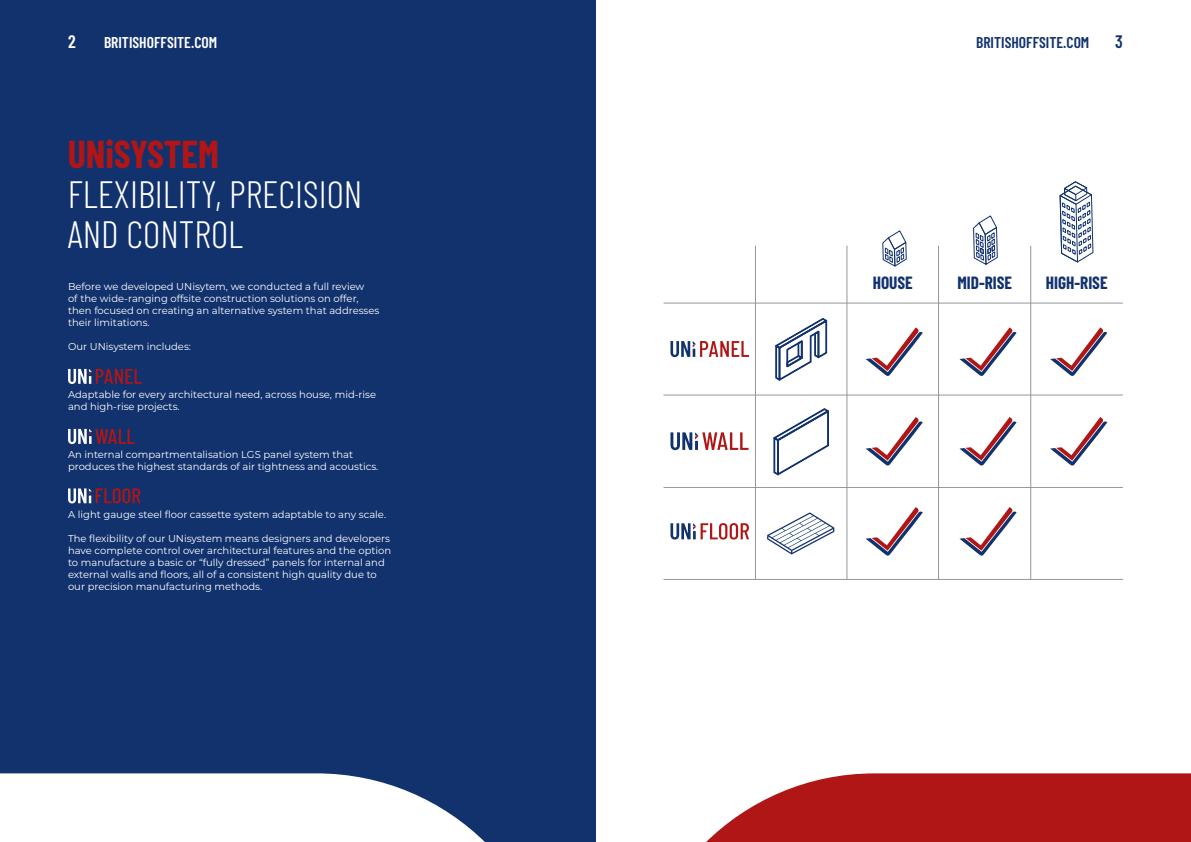
<style>
.page{position:relative;width:1191px;height:842px;background:#fff}
.page>*{position:absolute;margin:0;border:0;box-sizing:border-box;transform-origin:0 0}
.t1{font:300 38px/40px "Barlow Condensed";color:#fff}
.t2{font:700 38px "Barlow Condensed";letter-spacing:-.005em;color:#af1615}
.t3{font:600 18px "Barlow Condensed";color:#fff}
.t4{font:600 18px "Barlow Condensed";color:#12326e}
.t5{font:700 17.3px "Barlow Condensed";color:#12326e}
.t6{font:600 15.6px "Barlow Condensed";color:#fff}
.t7{font:600 15.6px "Barlow Condensed";color:#12326e}
.t8{font:10px/12px "Montserrat";color:#fff}
</style>
<div class="page">
<div style="left:0;top:0;width:595px;height:842px;background:#12326e"></div>
<svg style="left:706px;top:773px;width:485px;height:69px;background:#b8302f"></svg>
<svg style="left:0;top:773px;width:485px;height:69px;background:#e4e7ee"></svg>
<svg style="left:767px;top:512px;width:67px;height:42px"></svg>
<svg style="left:670px;top:523px;width:79px;height:17px"></svg>
<svg style="left:775px;top:318px;width:52px;height:63px"></svg>
<svg style="left:670px;top:341px;width:79px;height:16px"></svg>
<svg style="left:773px;top:408px;width:56px;height:67px"></svg>
<svg style="left:670px;top:432px;width:78px;height:18px"></svg>
<hr style="left:755px;top:246px;width:1px;height:334px;background:#94969a">
<hr style="left:938px;top:246px;width:1px;height:334px;background:#94969a">
<hr style="left:846px;top:246px;width:1px;height:334px;background:#94969a">
<hr style="left:1030px;top:246px;width:1px;height:334px;background:#94969a">
<hr style="left:663px;top:303px;width:460px;height:1px;background:#94969a">
<hr style="left:663px;top:487px;width:460px;height:1px;background:#94969a">
<hr style="left:663px;top:394px;width:460px;height:1px;background:#94969a">
<hr style="left:663px;top:579px;width:460px;height:1px;background:#94969a">
<svg style="left:1059px;top:181px;width:34px;height:82px"></svg>
<svg style="left:973px;top:215px;width:25px;height:50px"></svg>
<svg style="left:882px;top:230px;width:25px;height:37px"></svg>
<svg style="left:865px;top:327px;width:57px;height:49px"></svg>
<svg style="left:865px;top:417px;width:57px;height:49px"></svg>
<svg style="left:865px;top:507px;width:57px;height:49px"></svg>
<svg style="left:959px;top:327px;width:57px;height:49px"></svg>
<svg style="left:959px;top:417px;width:57px;height:49px"></svg>
<svg style="left:959px;top:507px;width:57px;height:49px"></svg>
<svg style="left:1050px;top:327px;width:57px;height:49px"></svg>
<svg style="left:1050px;top:417px;width:57px;height:49px"></svg>
<svg style="left:68px;top:369px;width:74px;height:15px"></svg>
<svg style="left:68px;top:429px;width:67px;height:15px"></svg>
<svg style="left:68px;top:488px;width:72px;height:15px"></svg>
<h2 class="t3" style="left:68px;top:28px;width:9px">2</h2>
<h3 class="t6" style="left:104px;top:31px;width:115px">BRITISHOFFSITE.COM</h3>
<h3 class="t7" style="left:976px;top:31px;width:115px">BRITISHOFFSITE.COM</h3>
<h2 class="t4" style="left:1115px;top:28px;width:9px">3</h2>
<h1 class="t2" style="left:68px;top:131px;width:153px">UNiSYSTEM</h1>
<h1 class="t1" style="left:68px;top:172px;width:296px">FLEXIBILITY, PRECISION<br>AND CONTROL</h1>
<p class="t8" style="left:68px;top:280px;width:313px">Before we developed UNisytem, we conducted a full review<br>of the wide-ranging offsite construction solutions on offer, then focused on creating an alternative system that addresses their limitations.</p>
<p class="t8" style="left:68px;top:340px;width:124px">Our UNisystem includes:</p>
<p class="t8" style="left:68px;top:388px;width:310px">Adaptable for every architectural need, across house, mid-rise and high-rise projects.</p>
<p class="t8" style="left:68px;top:448px;width:312px">An internal compartmentalisation LGS panel system that produces the highest standards of air tightness and acoustics.</p>
<p class="t8" style="left:68px;top:508px;width:319px">A light gauge steel floor cassette system adaptable to any scale.</p>
<p class="t8" style="left:68px;top:532px;width:325px">The flexibility of our UNisystem means designers and developers have complete control over architectural features and the option to manufacture a basic or “fully dressed” panels for internal and external walls and floors, all of a consistent high quality due to our precision manufacturing methods.</p>
<h3 class="t5" style="left:873px;top:272px;width:42px">HOUSE</h3>
<h3 class="t5" style="left:957px;top:272px;width:56px">MID-RISE</h3>
<h3 class="t5" style="left:1045px;top:272px;width:63px">HIGH-RISE</h3>
</div>
